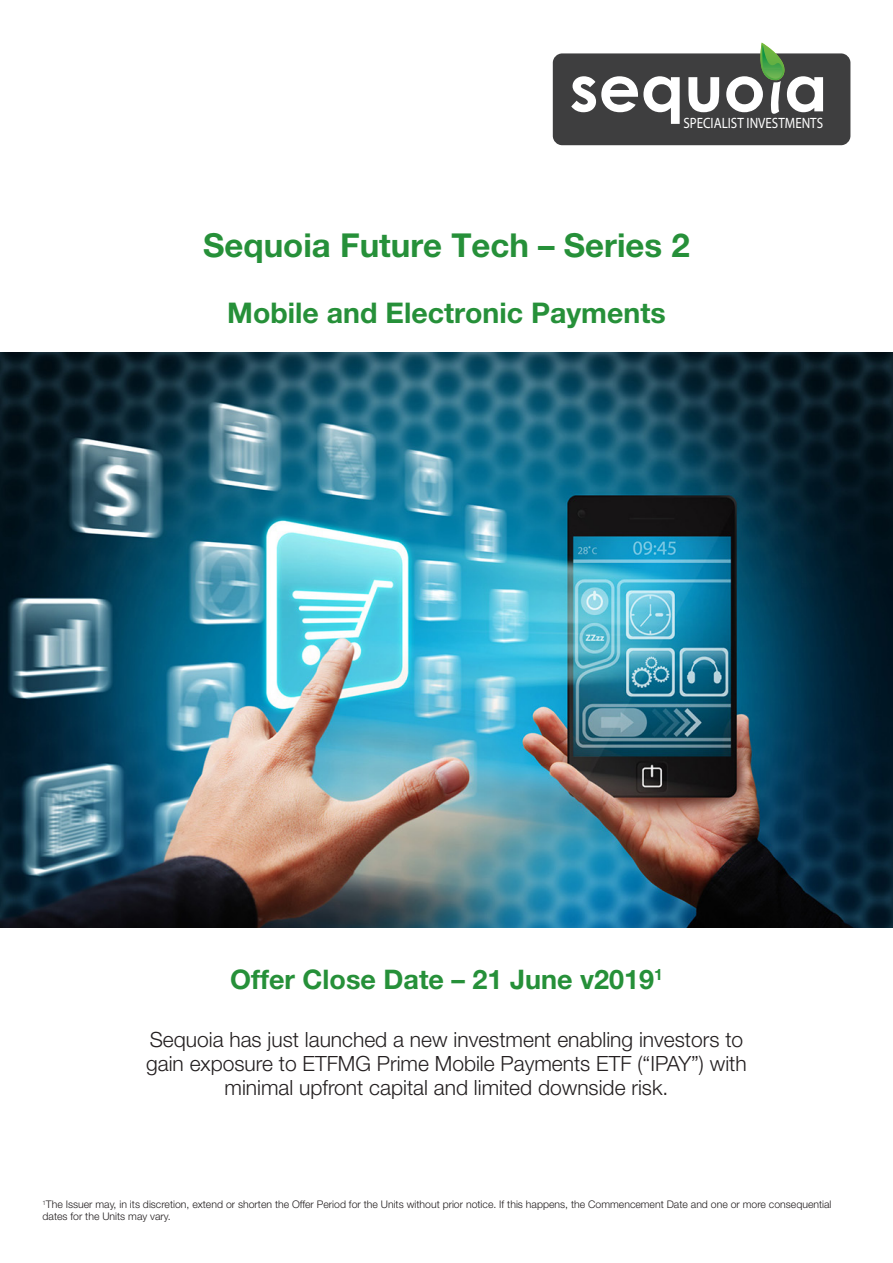
<style>
.page{position:relative;width:893px;height:1263px;background:#fff}
.page>*{position:absolute;margin:0;border:0;box-sizing:border-box;transform-origin:0 0}
.t1{font:700 33px "Helvetica Neue LT Pro";color:#269039}
.t2{font:700 28.5px "Helvetica Neue LT Pro";color:#269039}
.t3{font:700 27px "Helvetica Neue LT Pro";color:#269039}
.t4{font:300 21px/24px "Helvetica Neue LT Pro";color:#231f20;text-align:center}
.t5{font:15px "Myriad Pro";color:#fff;scale:.87 1}
.t6{font:300 10.5px/12px "Helvetica Neue LT Pro";color:#231f20}
</style>
<div class="page">
<div style="left:553px;top:53px;width:297px;height:92px;background:#3e3e3f;border-radius:9px"></div>
<svg style="left:571px;top:76px;width:109px;height:48px"></svg>
<svg style="left:688px;top:77px;width:31px;height:35px"></svg>
<svg style="left:726px;top:43px;width:97px;height:71px"></svg>
<img style="left:0;top:353px;width:893px;height:574px">
<h3 class="t5" style="left:683px;top:113px;width:162px">SPECIALIST INVESTMENTS</h3>
<h1 class="t1" style="left:203px;top:225px;width:488px">Sequoia Future Tech – Series 2</h1>
<h2 class="t2" style="left:227px;top:296px;width:440px">Mobile and Electronic Payments</h2>
<h3 class="t3" style="left:230px;top:962px;width:434px">Offer Close Date – 21 June v2019<sup>1</sup></h3>
<h3 class="t4" style="left:146px;top:1027px;width:602px">Sequoia has just launched a new investment enabling investors to gain exposure to ETFMG Prime Mobile Payments ETF (“IPAY”) with minimal upfront capital and limited downside risk.</h3>
<p class="t6" style="left:43px;top:1198px;width:790px"><sup>1</sup>The Issuer may, in its discretion, extend or shorten the Offer Period for the Units without prior notice. If this happens, the Commencement Date and one or more consequential dates for the Units may vary.</p>
</div>
